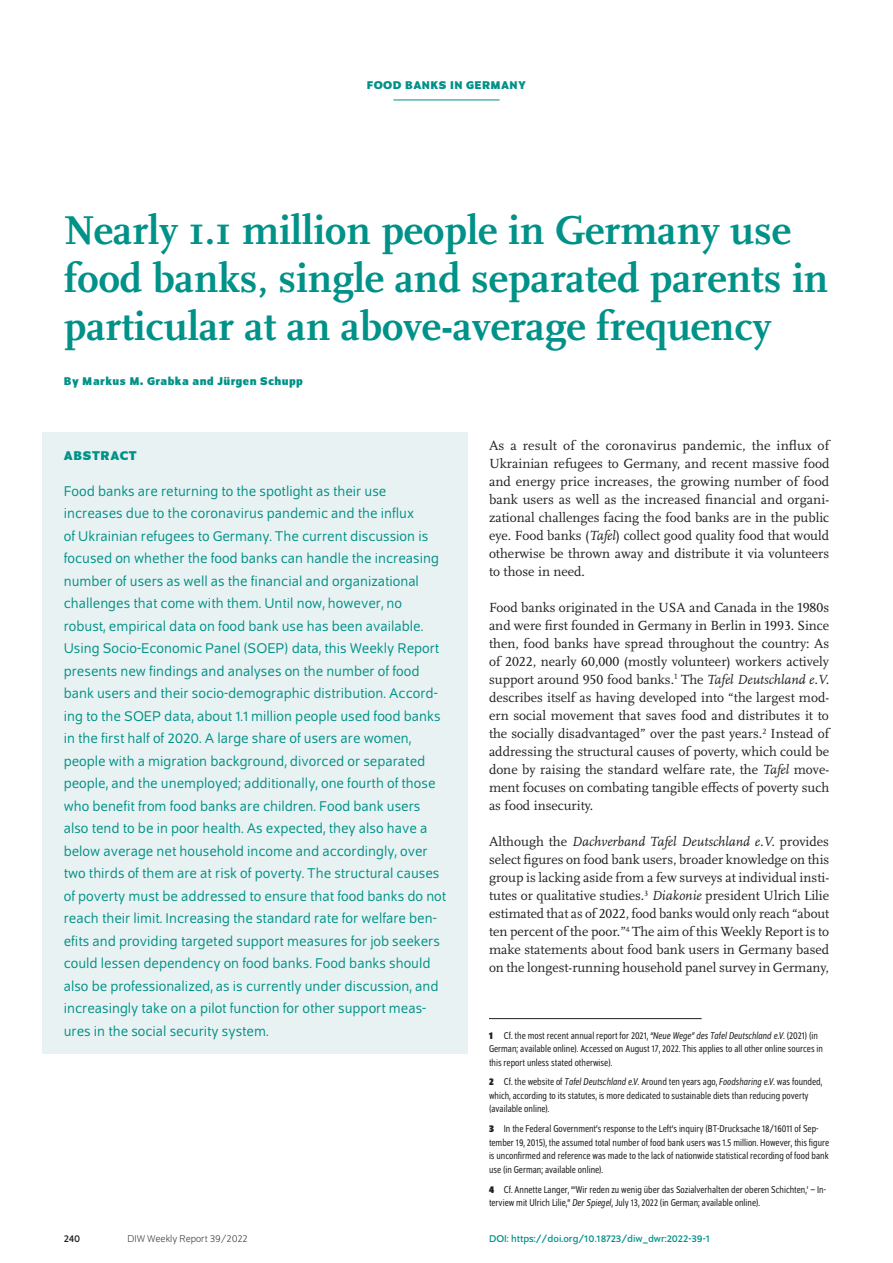
<style>
.page{position:relative;width:893px;height:1263px;background:#fff}
.page>*{position:absolute;margin:0;border:0;box-sizing:border-box;transform-origin:0 0}
.t1{font:700 42px/48px "Scala Pro";color:#009188}
.t2{font:15px/22.5px "Schumpeter Blond";color:#009188}
.t3{font:13.8px/18px "Scala Pro";color:#231f20;text-align:justify}
.t4{font:700 13.5px "Schumpeter";letter-spacing:.05em;color:#009188}
.t5{font:700 12px "Schumpeter";letter-spacing:.04em;color:#009188}
.t6{font:semi-condensed 10.5px/13.5px "Schumpeter Blond";color:#231f20}
.t7{font:10.5px "Schumpeter";color:#009188}
.t8{font:300 10.5px "Schumpeter";color:#231f20}
.t9{font:10.5px "Schumpeter";color:#231f20}
.s1{font-style:italic}
.s2{font-family:"Schumpeter";font-weight:700}
</style>
<div class="page">
<hr style="left:393px;top:100px;width:107px;height:1px;background:#009188">
<div style="left:43px;top:432px;width:425px;height:621px;background:#e9f2f2"></div>
<hr style="left:489px;top:1018px;width:213px;height:1px;background:#231f20">
<p class="t5" style="left:367px;top:79px;width:161px">FOOD BANKS IN GERMANY</p>
<h1 class="t1" style="left:64px;top:203px;width:766px">Nearly 1.1 million people in Germany use food banks, single and separated parents in particular at an above-average frequency</h1>
<p class="t5" style="left:64px;top:374px;width:241px">By Markus M. Grabka and Jürgen Schupp</p>
<p class="t4" style="left:64px;top:448px;width:75px">ABSTRACT</p>
<p class="t2" style="left:64px;top:480px;width:384px">Food banks are returning to the spotlight as their use increases due to the coronavirus pandemic and the influx<br>of Ukrainian refugees to Germany. The current discussion is focused on whether the food banks can handle the increasing number of users as well as the financial and organizational challenges that come with them. Until now, however, no robust, empirical data on food bank use has been available.<br>Using Socio-Economic Panel (SOEP) data, this Weekly Report presents new findings and analyses on the number of food bank users and their socio-demographic distribution. Accord&shy;ing to the SOEP data, about 1.1 million people used food banks in the first half of 2020. A large share of users are women, people with a migration background, divorced or separated people, and the unemployed; additionally, one fourth of those who benefit from food banks are children. Food bank users also tend to be in poor health. As expected, they also have a below average net household income and accordingly, over two thirds of them are at risk of poverty. The structural causes of poverty must be addressed to ensure that food banks do not reach their limit. Increasing the standard rate for welfare ben&shy;efits and providing targeted support measures for job seekers could lessen dependency on food banks. Food banks should also be professionalized, as is currently under discussion, and increasingly take on a pilot function for other support meas&shy;ures in the social security system.</p>
<p class="t3" style="left:489px;top:436px;width:342px">As a result of the coronavirus pandemic, the influx of Ukrainian refugees to Germany, and recent massive food and energy price increases, the growing number of food bank users as well as the increased financial and organi&shy;zational challenges facing the food banks are in the public eye. Food banks (<span class="s1">Tafel</span>) collect good quality food that would otherwise be thrown away and distribute it via volunteers to those in need.</p>
<p class="t3" style="left:489px;top:598px;width:342px">Food banks originated in the USA and Canada in the 1980s and were first founded in Germany in Berlin in 1993. Since then, food banks have spread throughout the country: As of 2022, nearly 60,000 (mostly volunteer) workers actively support around 950 food banks.<sup>1</sup> The <span class="s1">Tafel Deutschland e.V. </span>describes itself as having developed into “the largest mod&shy;ern social movement that saves food and distributes it to the socially disadvantaged” over the past years.<sup>2</sup> Instead of addressing the structural causes of poverty, which could be done by raising the standard welfare rate, the <span class="s1">Tafel</span> move&shy;ment focuses on combating tangible effects of poverty such as food insecurity.</p>
<p class="t3" style="left:489px;top:832px;width:342px">Although the <span class="s1">Dachverband Tafel Deutschland e.V.</span> provides select figures on food bank users, broader knowledge on this group is lacking aside from a few surveys at individual insti&shy;tutes or qualitative studies.<sup>3</sup> <span class="s1">Diakonie</span> president Ulrich Lilie estimated that as of 2022, food banks would only reach “about ten percent of the poor.”<sup>4</sup> The aim of this Weekly Report is to make statements about food bank users in Germany based on the longest-running household panel survey in Germany,</p>
<p class="t6" style="left:489px;top:1029px;width:336px"><span class="s2">1</span> Cf. the most recent annual report for 2021, <span class="s1">“Neue Wege” des Tafel Deutschland e.V.</span> (2021) (in<br>German; available online). Accessed on August 17, 2022. This applies to all other online sources in this report unless stated otherwise).</p>
<p class="t6" style="left:489px;top:1075px;width:335px"><span class="s2">2</span> Cf. the website of <span class="s1">Tafel Deutschland e.V.</span> Around ten years ago, <span class="s1">Foodsharing e.V.</span> was founded, which, according to its statutes, is more dedicated to sustainable diets than reducing poverty (available online).</p>
<p class="t6" style="left:489px;top:1122px;width:342px"><span class="s2">3</span> In the Federal Government’s response to the Left’s inquiry (BT-Drucksache 18/16011 of Sep&shy;tember 19, 2015), the assumed total number of food bank users was 1.5 million. However, this figure is unconfirmed and reference was made to the lack of nationwide statistical recording of food bank use (in German; available online).</p>
<p class="t6" style="left:489px;top:1183px;width:339px"><span class="s2">4</span> Cf. Annette Langer, “‘Wir reden zu wenig über das Sozialverhalten der oberen Schichten,’ – In&shy;terview mit Ulrich Lilie,” <span class="s1">Der Spiegel</span>, July 13, 2022 (in German; available online).</p>
<p class="t9" style="left:64px;top:1233px;width:18px">240</p>
<p class="t8" style="left:128px;top:1234px;width:122px">DIW Weekly Report 39/2022</p>
<p class="t7" style="left:489px;top:1233px;width:222px">DOI: https://doi.org/10.18723/diw_dwr:2022-39-1</p>
</div>
